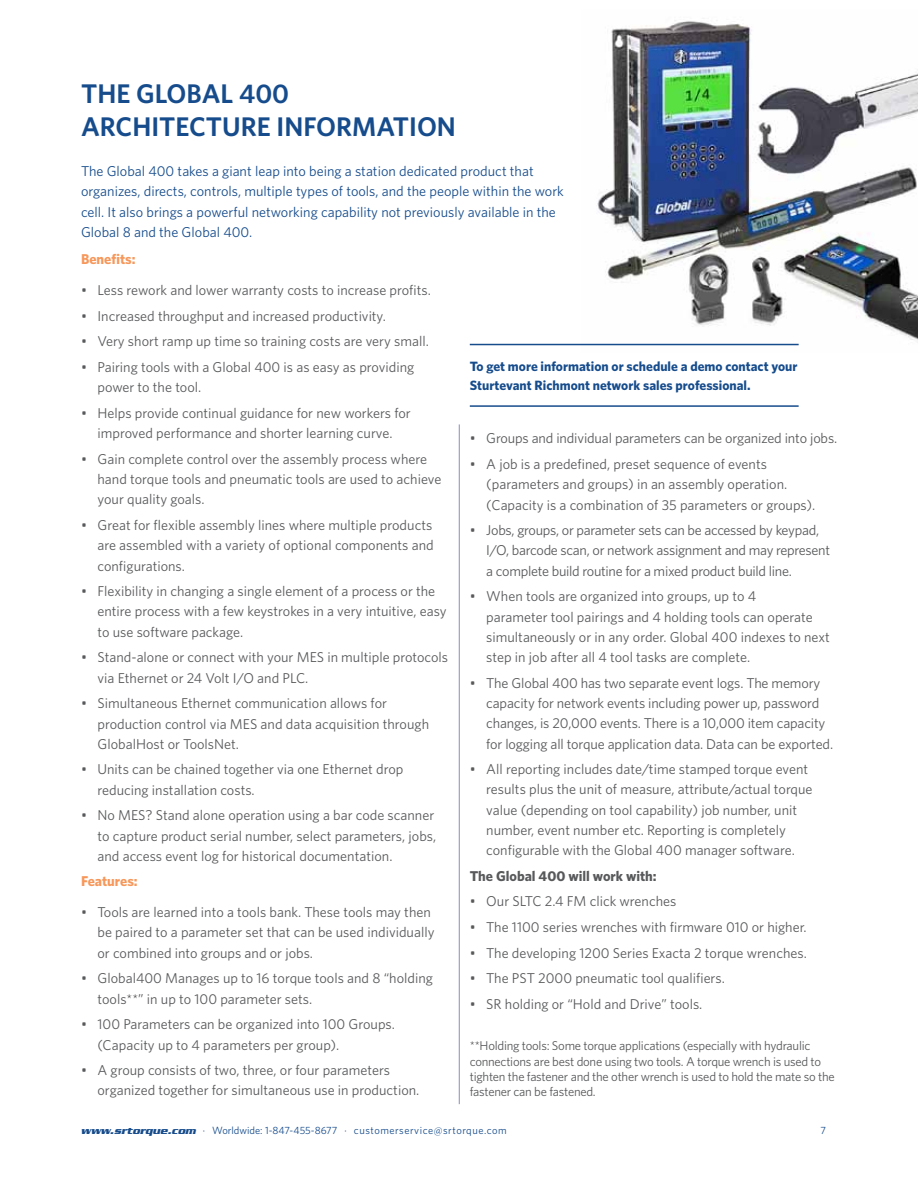
<style>
.page{position:relative;width:918px;height:1188px;background:#fff}
.page>*{position:absolute;margin:0;border:0;box-sizing:border-box;transform-origin:0 0}
.t1{font:600 27px/33px "Whitney";color:#164c8c}
.t2{font:14.25px/20.2px "Whitney";color:#58595b}
.t3{font:14.25px/20.2px "Whitney";color:#164c8c}
.t4{font:14.25px/20.2px "Whitney";letter-spacing:-.02em;color:#58595b}
.t5{font:700 14.25px "Whitney";color:#58595b}
.t6{font:700 14.25px "Whitney";color:#f7975a}
.t7{font:700 13.5px/19.5px "Whitney";color:#164c8c}
.t8{font:12.75px/15.3px "Whitney";letter-spacing:-.02em;color:#58595b}
.t9{font:10.5px "Whitney";letter-spacing:.045em;color:#164c8c}
.s1{font-family:"Serpentine";font-weight:700;font-style:italic}
</style>
<div class="page">
<img style="left:581px;top:20px;width:337px;height:326px">
<hr style="left:459px;top:424px;width:1px;height:680px;background:#868fb8">
<hr style="left:470px;top:405px;width:329px;height:2px;background:#164c8c">
<hr style="left:470px;top:344px;width:329px;height:1px;background:#164c8c">
<h1 class="t1" style="left:81px;top:76px;width:377px">THE GLOBAL 400<br>ARCHITECTURE INFORMATION</h1>
<p class="t3" style="left:81px;top:161px;width:484px">The Global 400 takes a giant leap into being a station dedicated product that organizes, directs, controls, multiple types of tools, and the people within the work cell. It also brings a powerful networking capability not previously available in the Global 8 and the Global 400.</p>
<p class="t6" style="left:81px;top:251px;width:56px">Benefits:</p>
<p class="t2" style="left:81px;top:280px;width:351px">• Less rework and lower warranty costs to increase profits.</p>
<p class="t2" style="left:81px;top:306px;width:306px">• Increased throughput and increased productivity.</p>
<p class="t2" style="left:81px;top:331px;width:349px">• Very short ramp up time so training costs are very small.</p>
<p class="t2" style="left:98px;top:357px;width:318px;text-indent:-17px">• Pairing tools with a Global 400 is as easy as providing power to the tool.</p>
<p class="t2" style="left:81px;top:403px;width:331px;text-align:center">• Helps provide continual guidance for new workers for improved performance and shorter learning curve.</p>
<p class="t2" style="left:98px;top:449px;width:345px;text-indent:-17px">• Gain complete control over the assembly process where hand torque tools and pneumatic tools are used to achieve your quality goals.</p>
<p class="t2" style="left:98px;top:515px;width:338px;text-align:justify;text-indent:-17px">• Great for flexible assembly lines where multiple products are assembled with a variety of optional components and configurations.</p>
<p class="t2" style="left:98px;top:581px;width:351px;text-indent:-17px">• Flexibility in changing a single element of a process or the entire process with a few keystrokes in a very intuitive, easy to use software package.</p>
<p class="t2" style="left:98px;top:647px;width:352px;text-indent:-17px">• Stand-alone or connect with your MES in multiple protocols via Ethernet or 24 Volt I/O and PLC.</p>
<p class="t2" style="left:98px;top:693px;width:333px;text-indent:-17px">• Simultaneous Ethernet communication allows for production control via MES and data acquisition through<br>GlobalHost or ToolsNet.</p>
<p class="t2" style="left:98px;top:759px;width:307px;text-indent:-17px">• Units can be chained together via one Ethernet drop reducing installation costs.</p>
<p class="t2" style="left:98px;top:805px;width:340px;text-indent:-17px">• No MES? Stand alone operation using a bar code scanner to capture product serial number, select parameters, jobs, and access event log for historical documentation.</p>
<p class="t6" style="left:81px;top:873px;width:58px">Features:</p>
<p class="t2" style="left:98px;top:902px;width:339px;text-indent:-17px">• Tools are learned into a tools bank. These tools may then be paired to a parameter set that can be used individually or combined into groups and or jobs.</p>
<p class="t2" style="left:98px;top:968px;width:337px;text-indent:-17px">• Global400 Manages up to 16 torque tools and 8 “holding tools**” in up to 100 parameter sets.</p>
<p class="t2" style="left:98px;top:1014px;width:299px;text-indent:-17px">• 100 Parameters can be organized into 100 Groups. (Capacity up to 4 parameters per group).</p>
<p class="t2" style="left:98px;top:1060px;width:323px;text-indent:-17px">• A group consists of two, three, or four parameters organized together for simultaneous use in production.</p>
<p class="t7" style="left:470px;top:356px;width:329px">To get more information or schedule a demo contact your<br>Sturtevant Richmont network sales professional.</p>
<p class="t2" style="left:470px;top:428px;width:369px">• Groups and individual parameters can be organized into jobs.</p>
<p class="t2" style="left:486px;top:454px;width:331px;text-indent:-17px">• A job is a predefined, preset sequence of events (parameters and groups) in an assembly operation. (Capacity is a combination of 35 parameters or groups).</p>
<p class="t4" style="left:486px;top:520px;width:345px;text-indent:-17px">• Jobs, groups, or parameter sets can be accessed by keypad,<br>I/O, barcode scan, or network assignment and may represent a complete build routine for a mixed product build line.</p>
<p class="t2" style="left:486px;top:586px;width:345px;text-indent:-17px">• When tools are organized into groups, up to 4<br>parameter tool pairings and 4 holding tools can operate simultaneously or in any order. Global 400 indexes to next step in job after all 4 tool tasks are complete.</p>
<p class="t2" style="left:486px;top:673px;width:348px;text-indent:-17px">• The Global 400 has two separate event logs. The memory capacity for network events including power up, password changes, is 20,000 events. There is a 10,000 item capacity for logging all torque application data. Data can be exported.</p>
<p class="t2" style="left:486px;top:759px;width:328px;text-indent:-17px">• All reporting includes date/time stamped torque event results plus the unit of measure, attribute/actual torque value (depending on tool capability) job number, unit number, event number etc. Reporting is completely configurable with the Global 400 manager software.</p>
<p class="t5" style="left:470px;top:867px;width:189px">The Global 400 will work with:</p>
<p class="t2" style="left:470px;top:891px;width:208px">• Our SLTC 2.4 FM click wrenches</p>
<p class="t2" style="left:470px;top:917px;width:338px">• The 1100 series wrenches with firmware 010 or higher.</p>
<p class="t2" style="left:470px;top:943px;width:339px">• The developing 1200 Series Exacta 2 torque wrenches.</p>
<p class="t2" style="left:470px;top:968px;width:257px">• The PST 2000 pneumatic tool qualifiers.</p>
<p class="t2" style="left:470px;top:994px;width:234px">• SR holding or “Hold and Drive” tools.</p>
<p class="t8" style="left:470px;top:1038px;width:367px">**Holding tools: Some torque applications (especially with hydraulic connections are best done using two tools. A torque wrench is used to tighten the fastener and the other wrench is used to hold the mate so the fastener can be fastened.</p>
<p class="t9" style="left:81px;top:1124px;width:427px"><span class="s1">www.srtorque.com</span> · Worldwide: 1-847-455-8677 · customerservice@srtorque.com</p>
<p class="t9" style="left:820px;top:1124px;width:7px">7</p>
</div>
